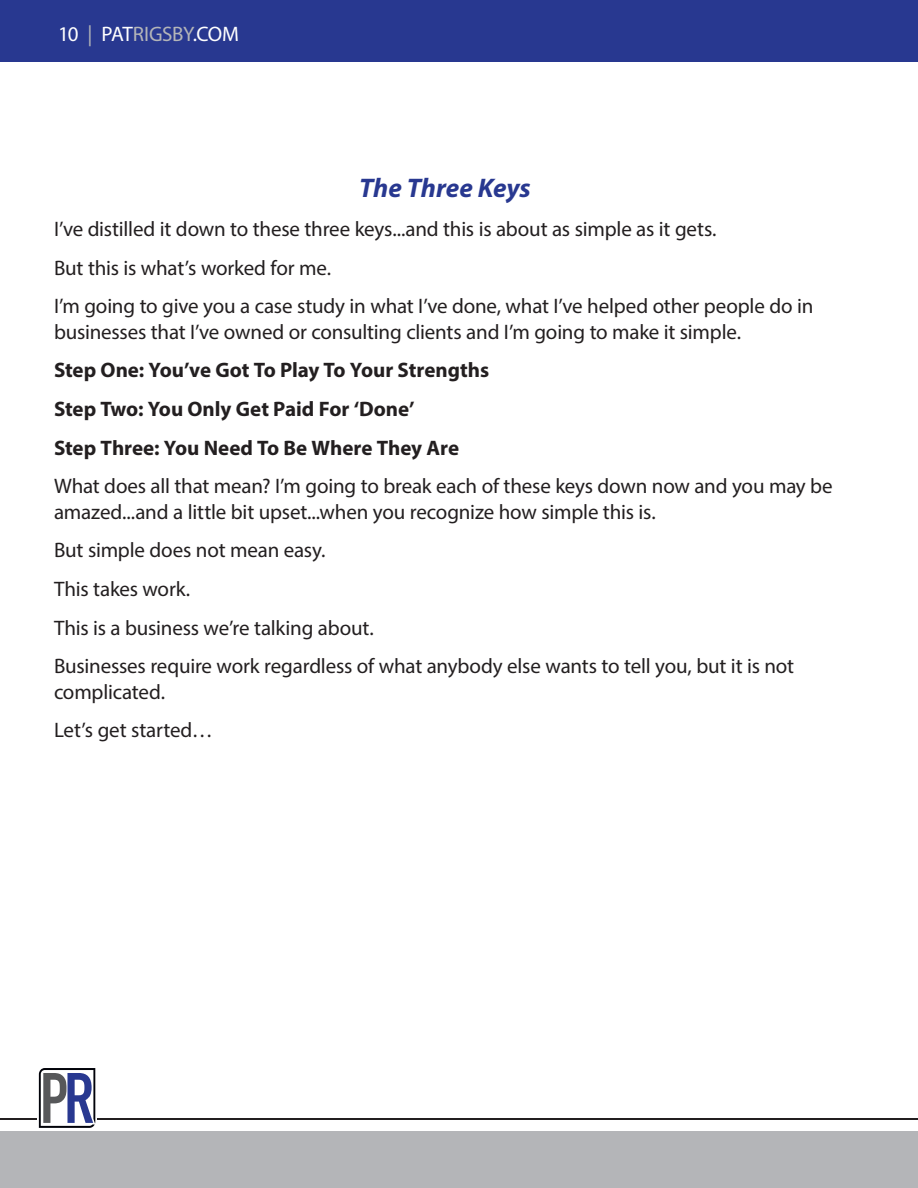
<style>
.page{position:relative;width:918px;height:1188px;background:#fff}
.page>*{position:absolute;margin:0;border:0;box-sizing:border-box;transform-origin:0 0}
.t1{font:italic 700 27px "Myriad Pro";letter-spacing:-.005em;color:#283890}
.t2{font:21px/38.7px "Myriad Pro";letter-spacing:-.01em;color:#231f20}
.t3{font:700 21px/38.7px "Myriad Pro";letter-spacing:-.005em;color:#231f20}
.t4{font:21px "Myriad Pro";letter-spacing:-.015em;color:#fff}
.s1{color:#b4b5b8}
</style>
<div class="page">
<div style="left:0;top:0;width:918px;height:62px;background:#283890"></div>
<div style="left:0;top:1131px;width:918px;height:57px;background:#b4b5b8"></div>
<hr style="left:98px;top:1119px;width:820px;height:1px;background:#231f20">
<svg style="left:39px;top:1068px;width:56px;height:60px"></svg>
<hr style="left:0;top:1119px;width:37px;height:1px;background:#231f20">
<p class="t4" style="left:58px;top:21px;width:182px">10 <span class="s1">|</span> PAT<span class="s1">RIGSBY</span>.COM</p>
<p class="t1" style="left:359px;top:171px;width:173px">The Three Keys</p>
<p class="t2" style="left:54px;top:209px;width:761px">I’ve distilled it down to these three keys...and this is about as simple as it gets.<br>But this is what’s worked for me.<br>I’m going to give you a case study in what I’ve done, what I’ve helped other people do in</p>
<p class="t2" style="left:54px;top:312px;width:689px">businesses that I’ve owned or consulting clients and I’m going to make it simple.</p>
<p class="t3" style="left:54px;top:350px;width:437px">Step One: You’ve Got To Play To Your Strengths<br>Step Two: You Only Get Paid For ‘Done’<br>Step Three: You Need To Be Where They Are</p>
<p class="t2" style="left:54px;top:474px;width:780px;line-height:25.2px">What does all that mean? I’m going to break each of these keys down now and you may be amazed...and a little bit upset...when you recognize how simple this is.</p>
<p class="t2" style="left:54px;top:531px;width:742px">But simple does not mean easy.<br>This takes work.<br>This is a business we’re talking about.<br>Businesses require work regardless of what anybody else wants to tell you, but it is not</p>
<p class="t2" style="left:54px;top:672px;width:160px">complicated.<br>Let’s get started…</p>
</div>
